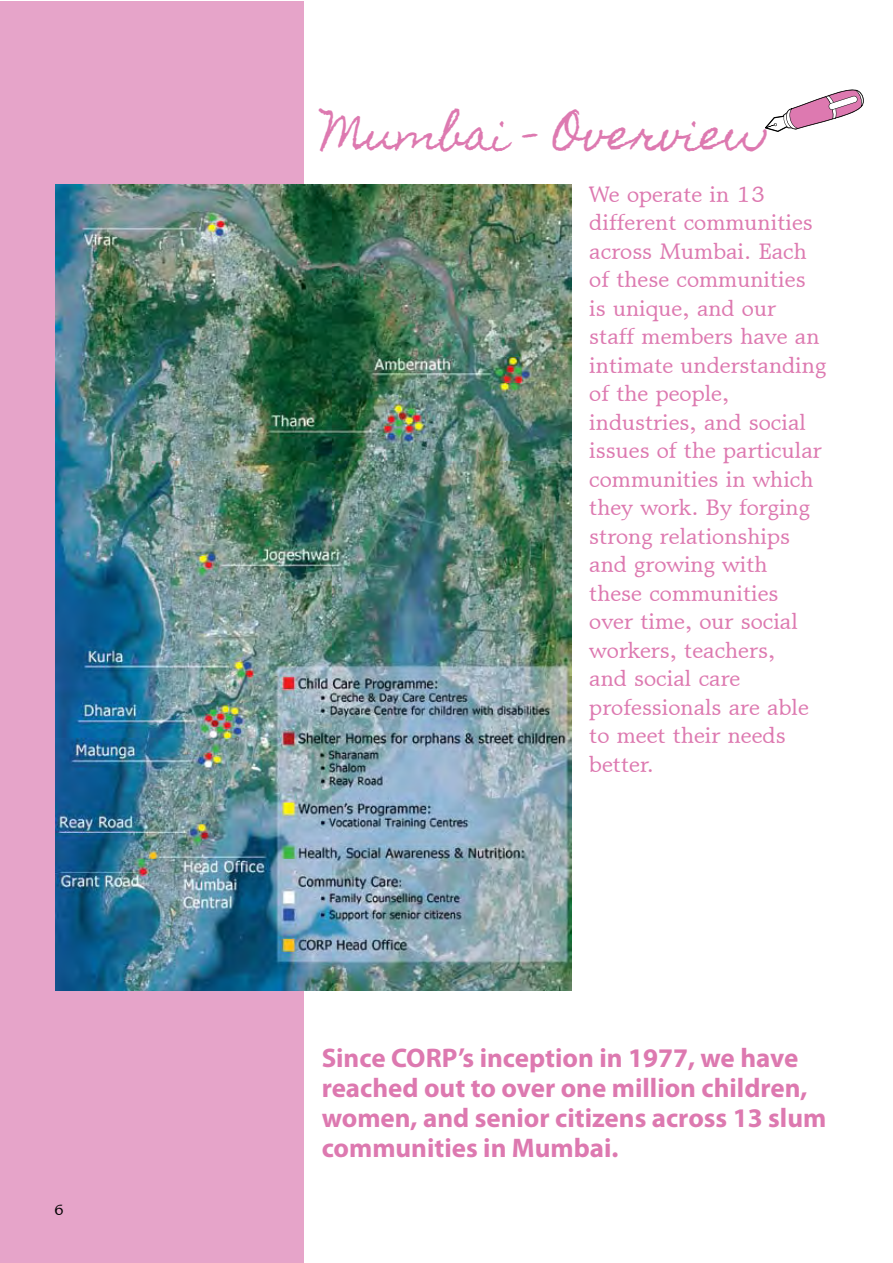
<style>
.page{position:relative;width:893px;height:1263px;background:#fff}
.page>*{position:absolute;margin:0;border:0;box-sizing:border-box;transform-origin:0 0}
.t1{font:42px "Homemade Apple";color:#dd79b0}
.t2{font:700 27px/30px "Myriad Pro";color:#dd79b0}
.t3{font:22.5px/28.5px "Matt Antique BT";color:#dd79b0}
.t4{font:15px "Matt Antique BT";color:#000}
</style>
<div class="page">
<div style="left:0;top:1px;width:304px;height:1262px;background:#e6a4c9"></div>
<img style="left:55px;top:185px;width:516px;height:806px">
<svg style="left:765px;top:89px;width:99px;height:43px"></svg>
<p class="t4" style="left:54px;top:1200px;width:11px">6</p>
<h1 class="t1" style="left:322px;top:110px;width:449px">Mumbai – Overview</h1>
<p class="t3" style="left:589px;top:179px;width:238px">We operate in 13 different communities across Mumbai. Each of these communities is unique, and our staff members have an intimate understanding of the people, industries, and social issues of the particular communities in which they work. By forging strong relationships and growing with<br>these communities over time, our social workers, teachers,<br>and social care professionals are able to meet their needs better.</p>
<p class="t2" style="left:322px;top:1042px;width:506px">Since CORP’s inception in 1977, we have reached out to over one million children, women, and senior citizens across 13 slum communities in Mumbai.</p>
</div>
